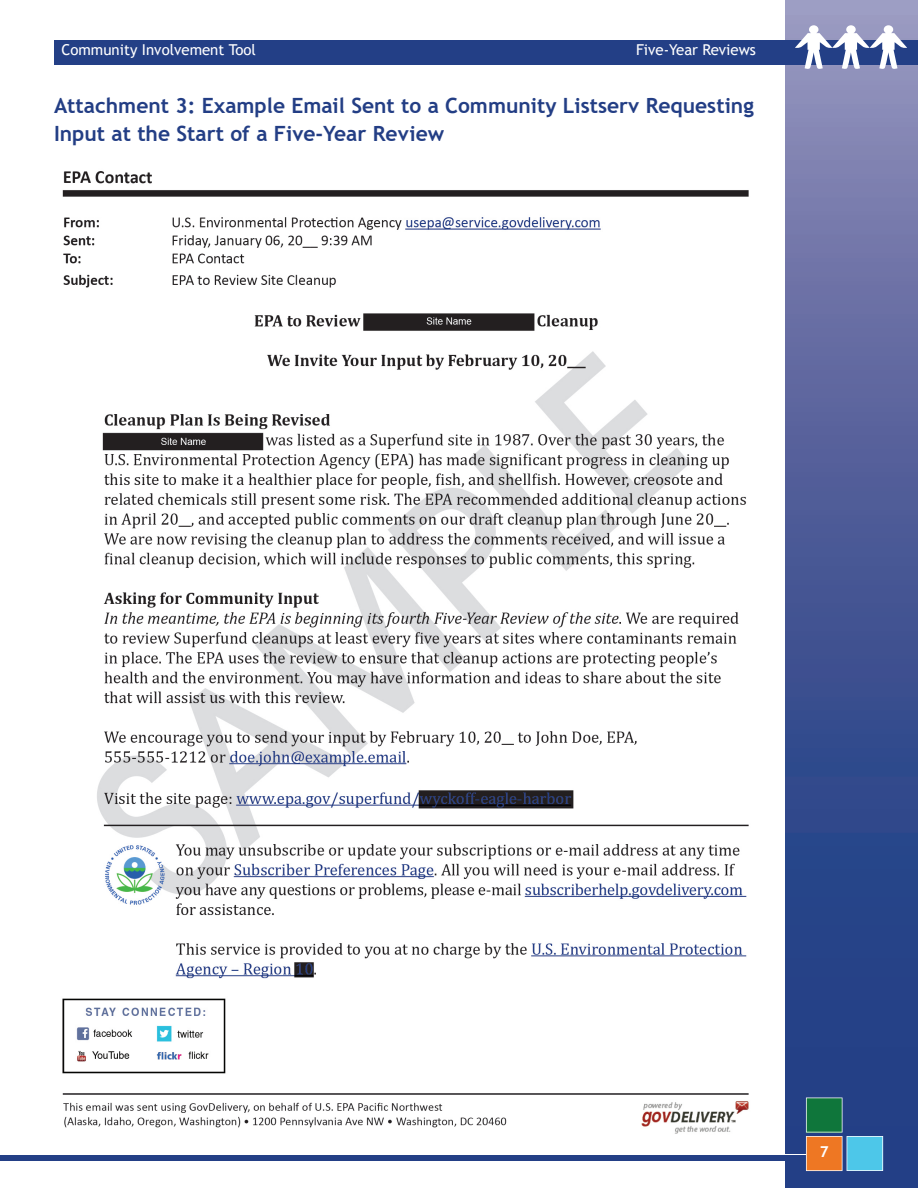
<style>
.page{position:relative;width:918px;height:1188px;background:#fff}
.page>*{position:absolute;margin:0;border:0;box-sizing:border-box;transform-origin:0 0}
.Section_Header{font:700 21px/28.8px "Trebuchet MS";color:#233e85}
.t1{font:15px "Trebuchet MS";color:#fff}
.t2{font:700 15px "Trebuchet MS";color:#fff}
</style>
<div class="page">
<img style="left:785px;top:0;width:133px;height:1188px">
<div style="left:54px;top:40px;width:864px;height:24px;background:#233f86"></div>
<div style="left:0;top:1155px;width:836px;height:6px;background:#233f86"></div>
<svg style="left:806px;top:1098px;width:77px;height:73px;background:#5d7c7c"></svg>
<svg style="left:795px;top:25px;width:112px;height:45px"></svg>
<img style="left:62px;top:171px;width:687px;height:963px">
<p class="t1" style="left:62px;top:40px;width:196px">Community Involvement Tool</p>
<p class="t1" style="left:636px;top:40px;width:121px">Five-Year Reviews</p>
<p class="Section_Header" style="left:54px;top:91px;width:701px">Attachment 3: Example Email Sent to a Community Listserv Requesting<br>Input at the Start of a Five-Year Review</p>
<p class="t2" style="left:820px;top:1142px;width:10px">7</p>
</div>
